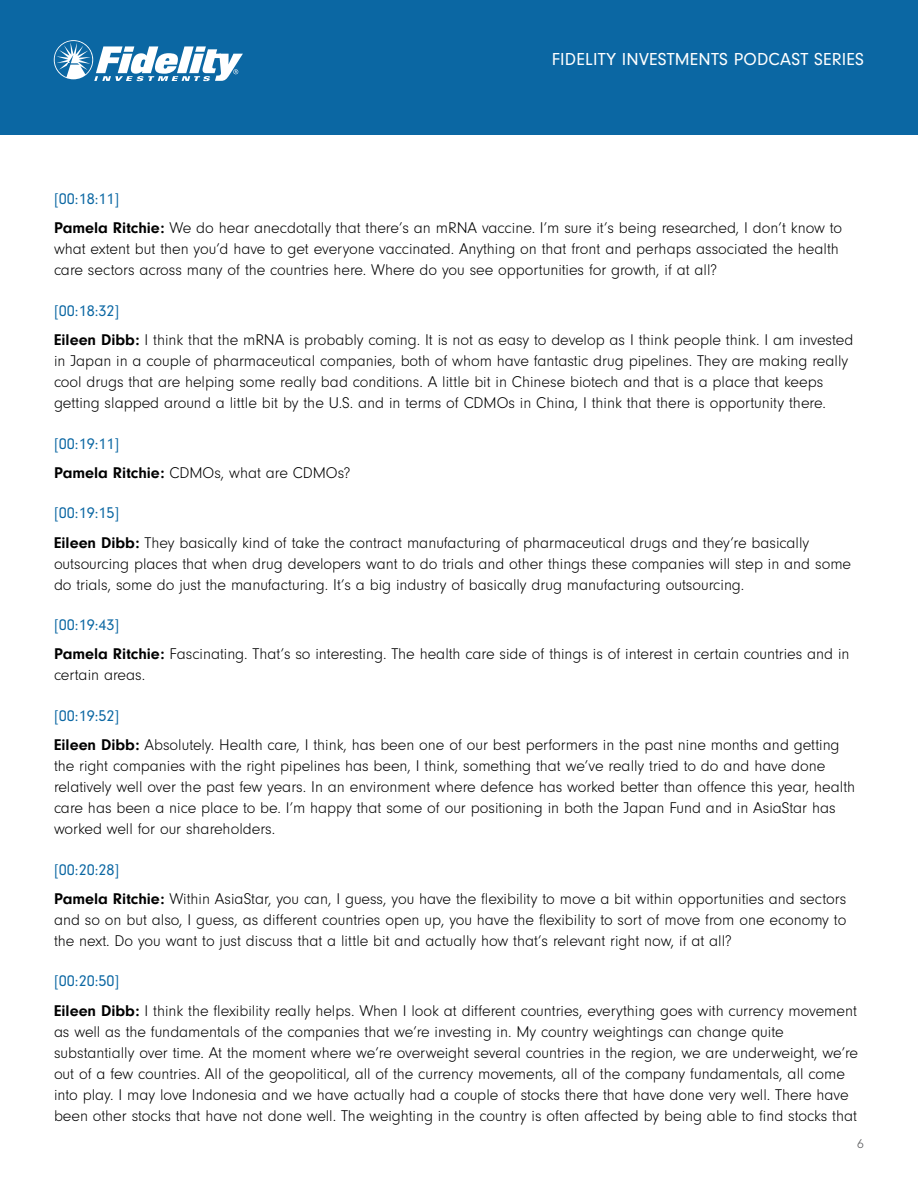
<style>
.page{position:relative;width:918px;height:1188px;background:#fff}
.page>*{position:absolute;margin:0;border:0;box-sizing:border-box;transform-origin:0 0}
.t1{font:18px "Neuzeit Gro";letter-spacing:.01em;color:#fff}
.t2{font:300 16.2px/21px "Neuzeit Gro";color:#000}
.t3{font:300 13.5px "Neuzeit Gro";color:#58595b}
.s1{font-weight:400;color:#0b67a3}
.s2{font-weight:700}
</style>
<div class="page">
<div style="left:0;top:0;width:918px;height:135px;background:#0b67a3"></div>
<svg style="left:54px;top:40px;width:189px;height:41px"></svg>
<p class="t1" style="left:552px;top:49px;width:314px">FIDELITY INVESTMENTS PODCAST SERIES</p>
<p class="t2" style="left:54px;top:185px;width:790px;line-height:29.2px"><span class="s1">[00:18:11]<br></span><span class="s2">Pamela Ritchie:</span> We do hear anecdotally that there’s an mRNA vaccine. I’m sure it’s being researched, I don’t know to</p>
<p class="t2" style="left:54px;top:239px;width:786px">what extent but then you’d have to get everyone vaccinated. Anything on that front and perhaps associated the health care sectors across many of the countries here. Where do you see opportunities for growth, if at all?</p>
<p class="t2" style="left:54px;top:296px;width:801px;line-height:29.2px"><span class="s1">[00:18:32]<br></span><span class="s2">Eileen Dibb:</span> I think that the mRNA is probably coming. It is not as easy to develop as I think people think. I am invested</p>
<p class="t2" style="left:54px;top:351px;width:796px">in Japan in a couple of pharmaceutical companies, both of whom have fantastic drug pipelines. They are making really cool drugs that are helping some really bad conditions. A little bit in Chinese biotech and that is a place that keeps getting slapped around a little bit by the U.S. and in terms of CDMOs in China, I think that there is opportunity there.</p>
<p class="t2" style="left:54px;top:429px;width:298px;line-height:29.2px"><span class="s1">[00:19:11]<br></span><span class="s2">Pamela Ritchie:</span> CDMOs, what are CDMOs?</p>
<p class="t2" style="left:54px;top:499px;width:757px;line-height:29.2px"><span class="s1">[00:19:15]<br></span><span class="s2">Eileen Dibb:</span> They basically kind of take the contract manufacturing of pharmaceutical drugs and they’re basically</p>
<p class="t2" style="left:54px;top:553px;width:799px">outsourcing places that when drug developers want to do trials and other things these companies will step in and some do trials, some do just the manufacturing. It’s a big industry of basically drug manufacturing outsourcing.</p>
<p class="t2" style="left:54px;top:611px;width:797px;line-height:29.2px"><span class="s1">[00:19:43]<br></span><span class="s2">Pamela Ritchie:</span> Fascinating. That’s so interesting. The health care side of things is of interest in certain countries and in</p>
<p class="t2" style="left:54px;top:665px;width:93px">certain areas.</p>
<p class="t2" style="left:54px;top:701px;width:787px;line-height:29.2px"><span class="s1">[00:19:52]<br></span><span class="s2">Eileen Dibb:</span> Absolutely. Health care, I think, has been one of our best performers in the past nine months and getting</p>
<p class="t2" style="left:54px;top:756px;width:803px">the right companies with the right pipelines has been, I think, something that we’ve really tried to do and have done relatively well over the past few years. In an environment where defence has worked better than offence this year, health care has been a nice place to be. I’m happy that some of our positioning in both the Japan Fund and in AsiaStar has worked well for our shareholders.</p>
<p class="t2" style="left:54px;top:855px;width:794px;line-height:29.2px"><span class="s1">[00:20:28]<br></span><span class="s2">Pamela Ritchie:</span> Within AsiaStar, you can, I guess, you have the flexibility to move a bit within opportunities and sectors</p>
<p class="t2" style="left:54px;top:909px;width:794px">and so on but also, I guess, as different countries open up, you have the flexibility to sort of move from one economy to the next. Do you want to just discuss that a little bit and actually how that’s relevant right now, if at all?</p>
<p class="t2" style="left:54px;top:967px;width:805px;line-height:29.2px"><span class="s1">[00:20:50]<br></span><span class="s2">Eileen Dibb:</span> I think the flexibility really helps. When I look at different countries, everything goes with currency movement</p>
<p class="t2" style="left:54px;top:1021px;width:806px">as well as the fundamentals of the companies that we’re investing in. My country weightings can change quite substantially over time. At the moment where we’re overweight several countries in the region, we are underweight, we’re out of a few countries. All of the geopolitical, all of the currency movements, all of the company fundamentals, all come into play. I may love Indonesia and we have actually had a couple of stocks there that have done very well. There have been other stocks that have not done well. The weighting in the country is often affected by being able to find stocks that</p>
<p class="t3" style="left:857px;top:1137px;width:8px">6</p>
</div>
